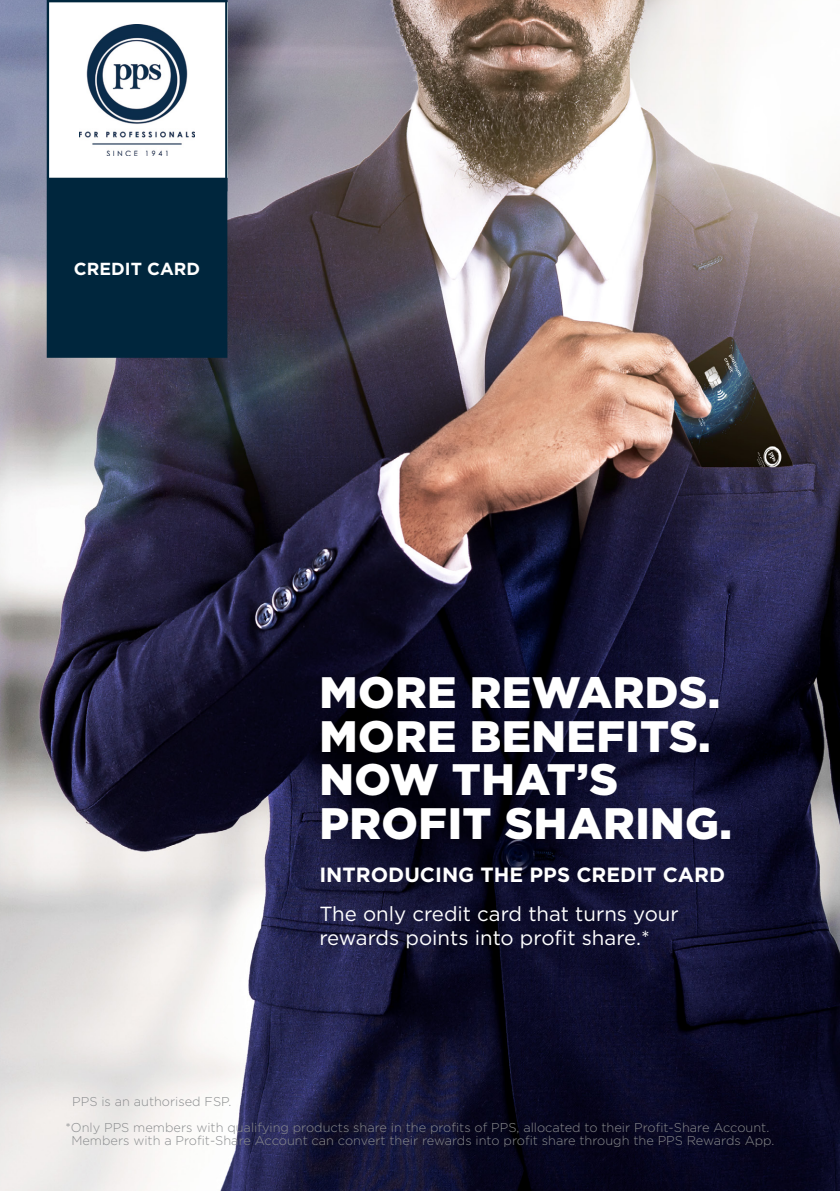
<style>
.page{position:relative;width:840px;height:1191px;background:#fff}
.page>*{position:absolute;margin:0;border:0;box-sizing:border-box;transform-origin:0 0}
.t1{font:900 44px/43.4px "Gotham";letter-spacing:.01em;color:#fff}
.t2{font:700 20.6px "Gotham";color:#fff}
.t3{font:20.4px/24.4px "Gotham";color:#fff}
.t4{font:700 17.4px "Gotham";color:#fff}
.t5{font:300 12.8px/25.6px "Gotham";color:#8a8c8e}
</style>
<div class="page">
<img style="left:0;top:0;width:839px;height:1191px">
<svg style="left:47px;top:0;width:180px;height:358px;fill:#00263d"></svg>
<hr style="left:225px;top:0;width:2px;height:191px;background:#00263d">
<img style="left:80px;top:24px;width:114px;height:131px">
<h3 class="t4" style="left:74px;top:258px;width:128px">CREDIT CARD</h3>
<h1 class="t1" style="left:319px;top:670px;width:414px">MORE REWARDS.<br>MORE BENEFITS.<br>NOW THAT’S<br>PROFIT SHARING.</h1>
<h2 class="t2" style="left:319px;top:861px;width:407px">INTRODUCING THE PPS CREDIT CARD</h2>
<h3 class="t3" style="left:319px;top:900px;width:360px">The only credit card that turns your rewards points into profit share.*</h3>
<p class="t5" style="left:65px;top:1088px;width:705px;text-indent:7px">PPS is an authorised FSP.<br>*Only PPS members with qualifying products share in the profits of PPS, allocated to their Profit-Share Account.</p>
<p class="t5" style="left:71px;top:1126px;width:704px">Members with a Profit-Share Account can convert their rewards into profit share through the PPS Rewards App.</p>
</div>
